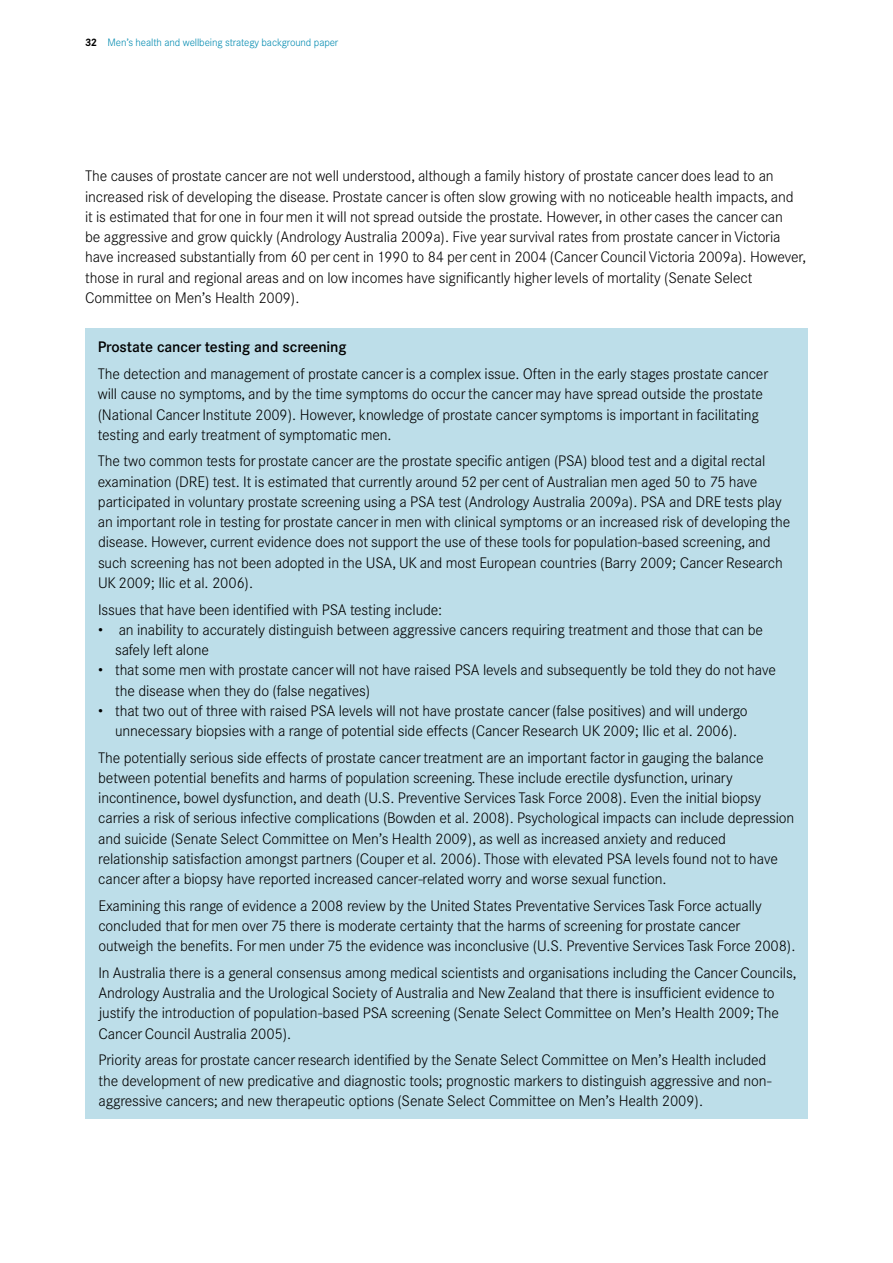
<style>
.page{position:relative;width:893px;height:1263px;background:#fff}
.page>*{position:absolute;margin:0;border:0;box-sizing:border-box;transform-origin:0 0}
.t1{font:300 15px/20.2px "Corporate SBQ";letter-spacing:-.01em;color:#000}
.t2{font:500 15px "Corporate SBQ";letter-spacing:-.01em;color:#000}
.t3{font:300 10.5px "Corporate SBQ";letter-spacing:-.01em;color:#008ab0}
.s1{font-weight:700;color:#000}
</style>
<div class="page">
<div style="left:85px;top:328px;width:723px;height:790px;background:#bddee9"></div>
<p class="t3" style="left:85px;top:37px;width:255px"><span class="s1">32</span> Men’s health and wellbeing strategy background paper</p>
<p class="t1" style="left:85px;top:166px;width:723px">The causes of prostate cancer are not well understood, although a family history of prostate cancer does lead to an increased risk of developing the disease. Prostate cancer is often slow growing with no noticeable health impacts, and<br>it is estimated that for one in four men it will not spread outside the prostate. However, in other cases the cancer can<br>be aggressive and grow quickly (Andrology Australia 2009a). Five year survival rates from prostate cancer in Victoria have increased substantially from 60 per cent in 1990 to 84 per cent in 2004 (Cancer Council Victoria 2009a). However, those in rural and regional areas and on low incomes have significantly higher levels of mortality (Senate Select Committee on Men’s Health 2009).</p>
<p class="t2" style="left:98px;top:338px;width:250px">Prostate cancer testing and screening</p>
<p class="t1" style="left:98px;top:364px;width:672px">The detection and management of prostate cancer is a complex issue. Often in the early stages prostate cancer will cause no symptoms, and by the time symptoms do occur the cancer may have spread outside the prostate (National Cancer Institute 2009). However, knowledge of prostate cancer symptoms is important in facilitating testing and early treatment of symptomatic men.</p>
<p class="t1" style="left:98px;top:451px;width:694px">The two common tests for prostate cancer are the prostate specific antigen (PSA) blood test and a digital rectal examination (DRE) test. It is estimated that currently around 52 per cent of Australian men aged 50 to 75 have participated in voluntary prostate screening using a PSA test (Andrology Australia 2009a). PSA and DRE tests play an important role in testing for prostate cancer in men with clinical symptoms or an increased risk of developing the disease. However, current evidence does not support the use of these tools for population-based screening, and such screening has not been adopted in the USA, UK and most European countries (Barry 2009; Cancer Research UK 2009; Ilic et al. 2006).</p>
<p class="t1" style="left:98px;top:599px;width:346px">Issues that have been identified with PSA testing include:</p>
<p class="t1" style="left:115px;top:619px;width:650px;text-indent:-17px">• an inability to accurately distinguish between aggressive cancers requiring treatment and those that can be safely left alone</p>
<p class="t1" style="left:115px;top:660px;width:662px;text-indent:-17px">• that some men with prostate cancer will not have raised PSA levels and subsequently be told they do not have the disease when they do (false negatives)</p>
<p class="t1" style="left:98px;top:700px;width:651px;text-align:center">• that two out of three with raised PSA levels will not have prostate cancer (false positives) and will undergo unnecessary biopsies with a range of potential side effects (Cancer Research UK 2009; Ilic et al. 2006).</p>
<p class="t1" style="left:98px;top:747px;width:698px">The potentially serious side effects of prostate cancer treatment are an important factor in gauging the balance between potential benefits and harms of population screening. These include erectile dysfunction, urinary incontinence, bowel dysfunction, and death (U.S. Preventive Services Task Force 2008). Even the initial biopsy carries a risk of serious infective complications (Bowden et al. 2008). Psychological impacts can include depression and suicide (Senate Select Committee on Men’s Health 2009), as well as increased anxiety and reduced relationship satisfaction amongst partners (Couper et al. 2006). Those with elevated PSA levels found not to have cancer after a biopsy have reported increased cancer-related worry and worse sexual function.</p>
<p class="t1" style="left:98px;top:895px;width:699px">Examining this range of evidence a 2008 review by the United States Preventative Services Task Force actually concluded that for men over 75 there is moderate certainty that the harms of screening for prostate cancer outweigh the benefits. For men under 75 the evidence was inconclusive (U.S. Preventive Services Task Force 2008).</p>
<p class="t1" style="left:98px;top:963px;width:699px">In Australia there is a general consensus among medical scientists and organisations including the Cancer Councils, Andrology Australia and the Urological Society of Australia and New Zealand that there is insufficient evidence to justify the introduction of population-based PSA screening (Senate Select Committee on Men’s Health 2009; The Cancer Council Australia 2005).</p>
<p class="t1" style="left:99px;top:1050px;width:674px">Priority areas for prostate cancer research identified by the Senate Select Committee on Men’s Health included the development of new predicative and diagnostic tools; prognostic markers to distinguish aggressive and non&shy;aggressive cancers; and new therapeutic options (Senate Select Committee on Men’s Health 2009).</p>
</div>
